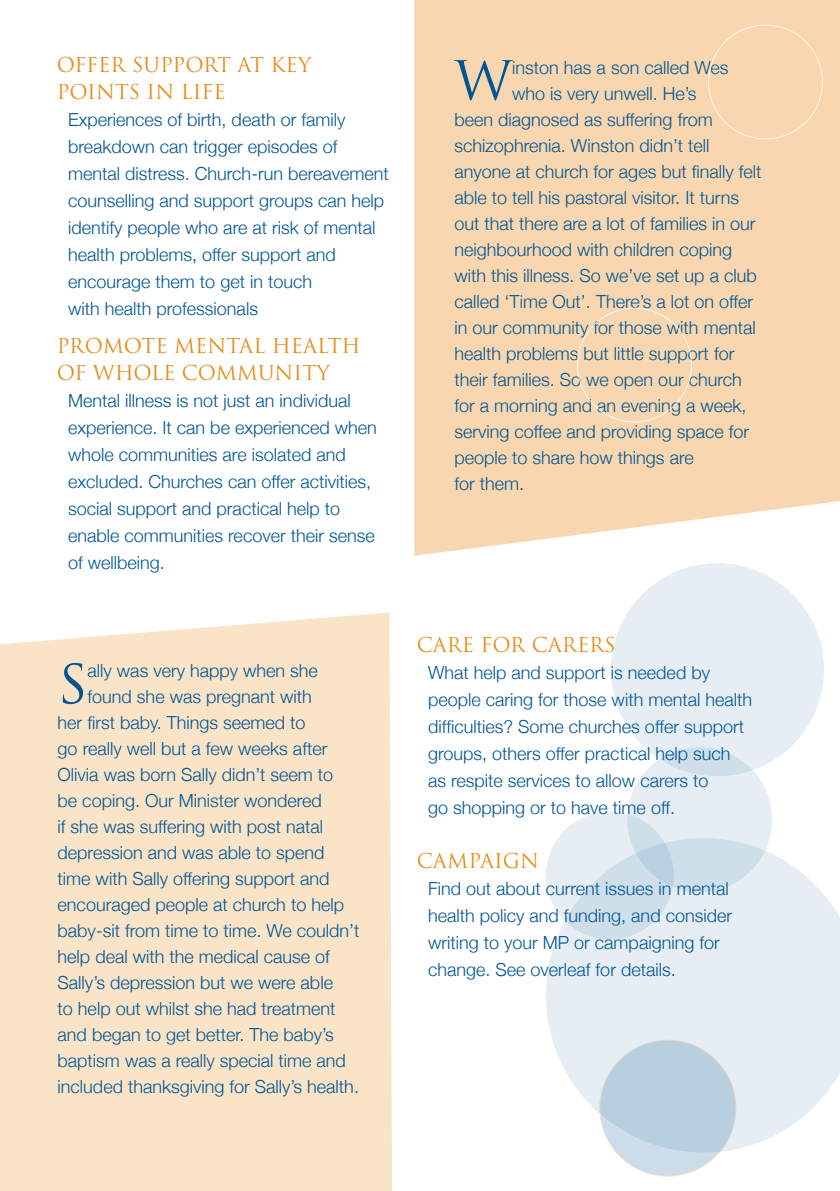
<style>
.page{position:relative;width:840px;height:1191px;background:#fff}
.page>*{position:absolute;margin:0;border:0;box-sizing:border-box;transform-origin:0 0}
.t1{font:52.6px "Trajan Pro";color:#005594}
.t2{font:20px/27px "Trajan Pro";color:#e58e19}
.t3{font:300 18px/27px "Helvetica Neue";color:#005594}
</style>
<div class="page">
<div style="left:599px;top:1040px;width:136px;height:136px;background:#ccdde9;border-radius:50%"></div>
<svg style="left:546px;top:838px;width:293px;height:315px"></svg>
<svg style="left:545px;top:811px;width:129px;height:129px;background:#dae6ef"></svg>
<svg style="left:626px;top:746px;width:146px;height:146px;background:#dbe7ef"></svg>
<div style="left:0;top:612px;width:392px;height:579px;background:#fae4c8"></div>
<div style="left:414px;top:0;width:425px;height:556px;background:#f8d7b0"></div>
<div style="left:610px;top:563px;width:214px;height:213px;background:#e6eef4;border-radius:50%"></div>
<p class="t2" style="left:57px;top:51px;width:256px">OFFER SUPPORT AT KEY<br>POINTS IN LIFE</p>
<p class="t3" style="left:68px;top:105px;width:322px">Experiences of birth, death or family breakdown can trigger episodes of mental distress. Church-run bereavement counselling and support groups can help identify people who are at risk of mental health problems, offer support and encourage them to get in touch<br>with health professionals</p>
<p class="t2" style="left:57px;top:332px;width:305px">PROMOTE MENTAL HEALTH<br>OF WHOLE COMMUNITY</p>
<p class="t3" style="left:68px;top:387px;width:310px">Mental illness is not just an individual experience. It can be experienced when whole communities are isolated and excluded. Churches can offer activities, social support and practical help to enable communities recover their sense of wellbeing.</p>
<h1 class="t1" style="left:58px;top:650px;width:31px">S</h1>
<p class="t3" style="left:87px;top:657px;width:232px">ally was very happy when she</p>
<p class="t3" style="left:87px;top:683px;width:226px">found she was pregnant with</p>
<p class="t3" style="left:58px;top:709px;width:249px">her first baby. Things seemed to</p>
<p class="t3" style="left:58px;top:735px;width:271px">go really well but a few weeks after</p>
<p class="t3" style="left:58px;top:761px;width:277px">Olivia was born Sally didn’t seem to</p>
<p class="t3" style="left:58px;top:787px;width:266px">be coping. Our Minister wondered</p>
<p class="t3" style="left:58px;top:813px;width:267px">if she was suffering with post natal</p>
<p class="t3" style="left:58px;top:839px;width:268px">depression and was able to spend</p>
<p class="t3" style="left:58px;top:865px;width:273px">time with Sally offering support and</p>
<p class="t3" style="left:58px;top:891px;width:288px">encouraged people at church to help</p>
<p class="t3" style="left:58px;top:917px;width:303px">baby-sit from time to time. We couldn’t</p>
<p class="t3" style="left:58px;top:943px;width:274px">help deal with the medical cause of</p>
<p class="t3" style="left:58px;top:969px;width:277px">Sally’s depression but we were able</p>
<p class="t3" style="left:58px;top:995px;width:279px">to help out whilst she had treatment</p>
<p class="t3" style="left:58px;top:1021px;width:277px">and began to get better. The baby’s</p>
<p class="t3" style="left:58px;top:1047px;width:290px">baptism was a really special time and</p>
<p class="t3" style="left:58px;top:1073px;width:303px">included thanksgiving for Sally’s health.</p>
<h1 class="t1" style="left:454px;top:47px;width:59px">W</h1>
<p class="t3" style="left:512px;top:53px;width:218px">inston has a son called Wes</p>
<p class="t3" style="left:512px;top:79px;width:186px">who is very unwell. He’s</p>
<p class="t3" style="left:454px;top:105px;width:260px">been diagnosed as suffering from</p>
<p class="t3" style="left:454px;top:131px;width:256px">schizophrenia. Winston didn’t tell</p>
<p class="t3" style="left:454px;top:157px;width:308px">anyone at church for ages but finally felt</p>
<p class="t3" style="left:454px;top:183px;width:286px">able to tell his pastoral visitor. It turns</p>
<p class="t3" style="left:454px;top:209px;width:302px">out that there are a lot of families in our</p>
<p class="t3" style="left:454px;top:235px;width:279px">neighbourhood with children coping</p>
<p class="t3" style="left:454px;top:261px;width:304px">with this illness. So we’ve set up a club</p>
<p class="t3" style="left:454px;top:287px;width:300px">called ‘Time Out’. There’s a lot on offer</p>
<p class="t3" style="left:454px;top:313px;width:303px">in our community for those with mental</p>
<p class="t3" style="left:454px;top:339px;width:281px">health problems but little support for</p>
<p class="t3" style="left:454px;top:365px;width:289px">their families. So we open our church</p>
<p class="t3" style="left:454px;top:391px;width:293px">for a morning and an evening a week,</p>
<p class="t3" style="left:454px;top:417px;width:296px">serving coffee and providing space for</p>
<p class="t3" style="left:454px;top:443px;width:241px">people to share how things are</p>
<p class="t3" style="left:454px;top:469px;width:71px">for them.</p>
<p class="t2" style="left:416px;top:631px;width:200px">CARE FOR CARERS</p>
<p class="t3" style="left:428px;top:658px;width:325px">What help and support is needed by people caring for those with mental health difficulties? Some churches offer support groups, others offer practical help such as respite services to allow carers to<br>go shopping or to have time off.</p>
<p class="t2" style="left:416px;top:847px;width:124px">CAMPAIGN</p>
<p class="t3" style="left:428px;top:874px;width:305px">Find out about current issues in mental health policy and funding, and consider writing to your MP or campaigning for change. See overleaf for details.</p>
</div>
